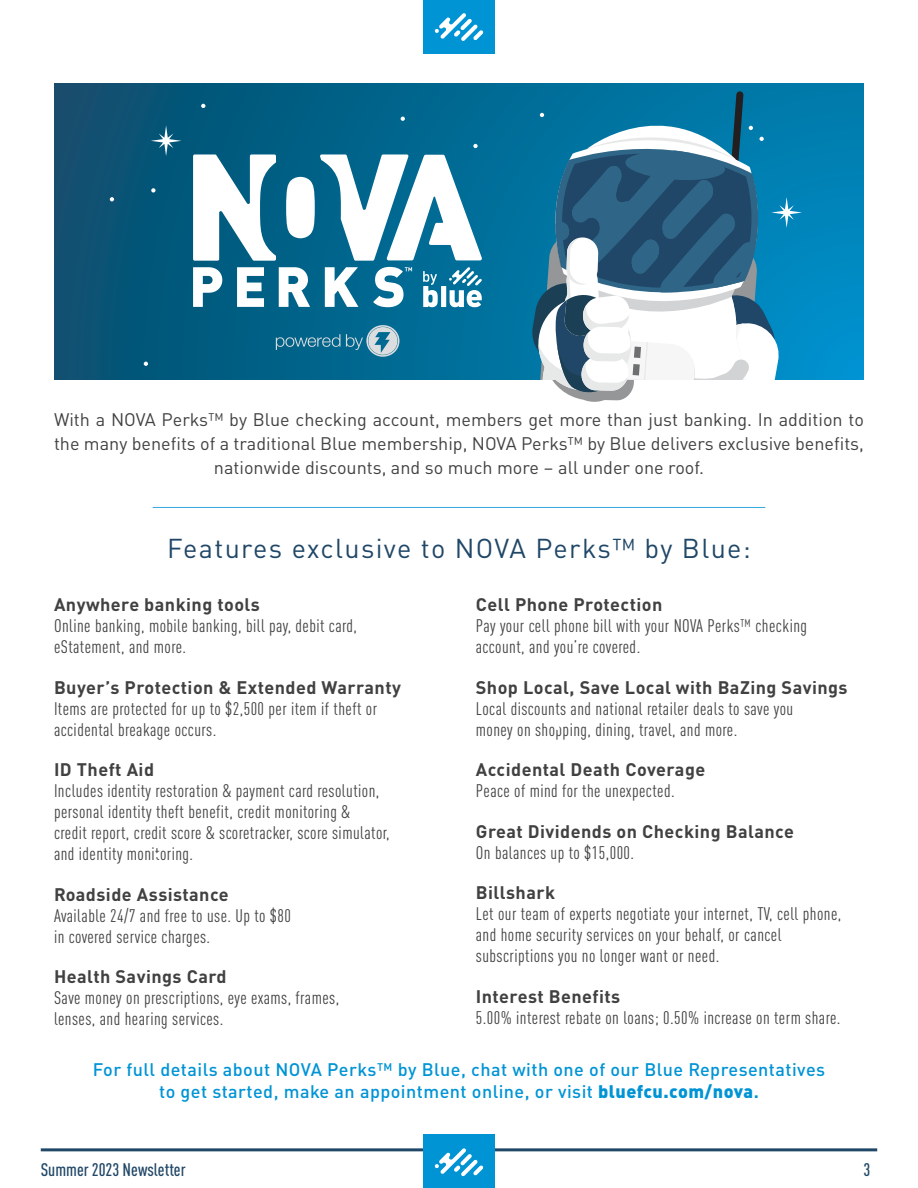
<style>
.page{position:relative;width:918px;height:1188px;background:#fff}
.page>*{position:absolute;margin:0;border:0;box-sizing:border-box;transform-origin:0 0}
.t1{font:27px "DINOT";letter-spacing:.05em;color:#204767}
.t2{font:condensed 18px/21px "DINOT";letter-spacing:.025em;color:#414142}
.t3{font:700 18px "DINOT";letter-spacing:.025em;color:#414142}
.t4{font:18px/24px "DINOT";color:#414142;text-align:center}
.t5{font:500 18px/21.8px "DINOT";letter-spacing:.025em;color:#0094d5;text-align:center}
.t6{font:500 condensed 18px "DINOT";color:#204767}
.s1{font-weight:900}
.s2{font-weight:700}
</style>
<div class="page">
<div style="left:423px;top:0;width:72px;height:54px;background:#0094d5"></div>
<svg style="left:435px;top:13px;width:48px;height:28px"></svg>
<hr style="left:41px;top:1148px;width:836px;height:3px;background:#204767">
<div style="left:423px;top:1134px;width:72px;height:54px;background:#0094d5"></div>
<svg style="left:435px;top:1148px;width:48px;height:28px"></svg>
<svg style="left:54px;top:83px;width:810px;height:296px;background:#03658d"></svg>
<svg style="left:151px;top:125px;width:30px;height:31px"></svg>
<svg style="left:201px;top:104px;width:4px;height:4px"></svg>
<svg style="left:473px;top:144px;width:5px;height:4px"></svg>
<svg style="left:401px;top:117px;width:4px;height:4px"></svg>
<svg style="left:151px;top:188px;width:5px;height:5px"></svg>
<svg style="left:110px;top:197px;width:4px;height:4px"></svg>
<svg style="left:144px;top:362px;width:4px;height:4px"></svg>
<svg style="left:530px;top:90px;width:272px;height:312px"></svg>
<svg style="left:193px;top:154px;width:83px;height:107px"></svg>
<svg style="left:286px;top:154px;width:196px;height:107px"></svg>
<svg style="left:193px;top:267px;width:29px;height:40px"></svg>
<svg style="left:237px;top:267px;width:27px;height:40px"></svg>
<svg style="left:279px;top:267px;width:31px;height:40px"></svg>
<svg style="left:325px;top:267px;width:33px;height:40px"></svg>
<svg style="left:373px;top:267px;width:39px;height:40px"></svg>
<svg style="left:423px;top:267px;width:59px;height:40px"></svg>
<svg style="left:276px;top:334px;width:64px;height:16px"></svg>
<svg style="left:346px;top:325px;width:54px;height:32px;background:#5696af"></svg>
<hr style="left:153px;top:507px;width:612px;height:1px;background:#0094d5">
<p class="t4" style="left:54px;top:407px;width:811px">With a NOVA Perks™ by Blue checking account, members get more than just banking. In addition to the many benefits of a traditional Blue membership, NOVA Perks™ by Blue delivers exclusive benefits, nationwide discounts, and so much more – all under one roof.</p>
<p class="t1" style="left:167px;top:527px;width:585px">Features exclusive to NOVA Perks™ by Blue:</p>
<p class="t3" style="left:54px;top:591px;width:207px">Anywhere banking tools</p>
<p class="t2" style="left:54px;top:614px;width:305px">Online banking, mobile banking, bill pay, debit card, eStatement, and more.</p>
<p class="t3" style="left:54px;top:673px;width:349px">Buyer’s Protection &amp; Extended Warranty</p>
<p class="t2" style="left:54px;top:697px;width:325px">Items are protected for up to $2,500 per item if theft or accidental breakage occurs.</p>
<p class="t3" style="left:54px;top:756px;width:102px">ID Theft Aid</p>
<p class="t2" style="left:54px;top:779px;width:337px">Includes identity restoration &amp; payment card resolution, personal identity theft benefit, credit monitoring &amp;<br>credit report, credit score &amp; scoretracker, score simulator, and identity monitoring.</p>
<p class="t3" style="left:54px;top:880px;width:176px">Roadside Assistance</p>
<p class="t2" style="left:54px;top:904px;width:239px">Available 24/7 and free to use. Up to $80 in covered service charges.</p>
<p class="t3" style="left:54px;top:963px;width:174px">Health Savings Card</p>
<p class="t2" style="left:54px;top:986px;width:287px">Save money on prescriptions, eye exams, frames, lenses, and hearing services.</p>
<p class="t3" style="left:476px;top:591px;width:188px">Cell Phone Protection</p>
<p class="t2" style="left:476px;top:614px;width:333px">Pay your cell phone bill with your NOVA Perks™ checking account, and you’re covered.</p>
<p class="t3" style="left:476px;top:673px;width:373px">Shop Local, Save Local with BaZing Savings</p>
<p class="t2" style="left:476px;top:697px;width:319px">Local discounts and national retailer deals to save you money on shopping, dining, travel, and more.</p>
<p class="t3" style="left:476px;top:756px;width:231px">Accidental Death Coverage</p>
<p class="t2" style="left:476px;top:779px;width:200px">Peace of mind for the unexpected.</p>
<p class="t3" style="left:476px;top:817px;width:320px">Great Dividends on Checking Balance</p>
<p class="t2" style="left:476px;top:841px;width:160px">On balances up to $15,000.</p>
<p class="t3" style="left:476px;top:879px;width:81px">Billshark</p>
<p class="t2" style="left:476px;top:902px;width:367px">Let our team of experts negotiate your internet, TV, cell phone, and home security services on your behalf, or cancel subscriptions you no longer want or need.</p>
<p class="t3" style="left:476px;top:982px;width:146px">Interest Benefits</p>
<p class="t2" style="left:476px;top:1006px;width:366px">5.00% interest rebate on loans; 0.50% increase on term share.</p>
<p class="t5" style="left:93px;top:1058px;width:734px">For full details about NOVA Perks™ by Blue, chat with one of our Blue Representatives to get started, make an appointment online, or visit <span class="s1">bluefcu.com/nova</span><span class="s2">.</span></p>
<p class="t6" style="left:41px;top:1157px;width:146px">Summer 2023 Newsletter</p>
<p class="t6" style="left:864px;top:1157px;width:8px">3</p>
</div>
